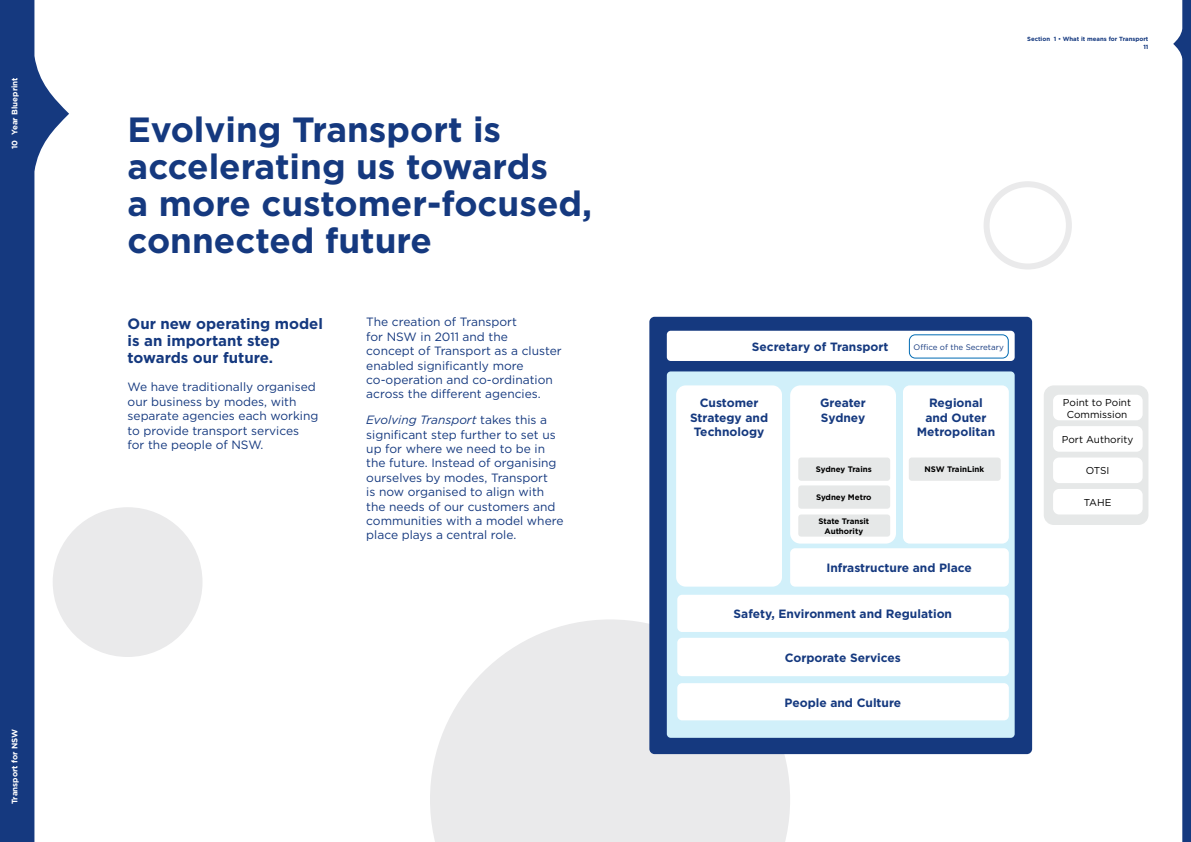
<style>
.page{position:relative;width:1191px;height:842px;background:#fff}
.page>*{position:absolute;margin:0;border:0;box-sizing:border-box;transform-origin:0 0}
.t1{font:700 35px/37px "Gotham";color:#15397f}
.Intro_paragraph{font:700 15px/17px "Gotham";color:#15397f}
.Body_copy{font:12px/14.4px "Gotham";color:#15397f}
.t2{font:700 12px/14.4px "Gotham";color:#15397f;text-align:center}
.t3{font:10px/12px "Gotham";color:#000;text-align:center}
.t4{font:700 8px/9.6px "Gotham";color:#000;text-align:center}
.t5{font:700 8px "Gotham";color:#fff}
.t6{font:8px "Gotham";color:#15397f}
.t7{font:700 6px/8.3px "Gotham";color:#15397f;text-align:right}
.s1{font-style:italic}
</style>
<div class="page">
<svg style="left:430px;top:619px;width:360px;height:223px;background:#ececed"></svg>
<div style="left:53px;top:507px;width:149px;height:150px;background:#eaeaeb;border-radius:50%"></div>
<div style="left:983px;top:181px;width:88px;height:88px;border:6px solid #eaeaeb;border-radius:50%"></div>
<svg style="left:1173px;top:0;width:18px;height:842px"></svg>
<svg style="left:0;top:0;width:69px;height:842px;fill:#15397f"></svg>
<div style="left:649px;top:317px;width:383px;height:437px;background:#15397f;border-radius:5px"></div>
<div style="left:667px;top:371px;width:347px;height:367px;background:#d1f0fa;border-radius:4px"></div>
<div style="left:1043px;top:385px;width:105px;height:140px;background:#e6e8e8;border-radius:10px"></div>
<div style="left:667px;top:331px;width:347px;height:30px;background:#fff;border-radius:4px"></div>
<div style="left:676px;top:385px;width:106px;height:202px;background:#fff;border-radius:10px"></div>
<div style="left:790px;top:385px;width:106px;height:159px;background:#fff;border-radius:10px"></div>
<div style="left:903px;top:385px;width:105px;height:159px;background:#fff;border-radius:7px"></div>
<div style="left:790px;top:548px;width:218px;height:39px;background:#fff;border-radius:5px"></div>
<div style="left:677px;top:595px;width:331px;height:37px;background:#fff;border-radius:5px"></div>
<div style="left:677px;top:638px;width:331px;height:38px;background:#fff;border-radius:5px"></div>
<div style="left:677px;top:683px;width:331px;height:37px;background:#fff;border-radius:5px"></div>
<div style="left:798px;top:457px;width:92px;height:24px;background:#e6e8e8;border-radius:3px"></div>
<div style="left:798px;top:485px;width:92px;height:24px;background:#e6e8e8;border-radius:3px"></div>
<div style="left:798px;top:514px;width:92px;height:23px;background:#e6e8e8;border-radius:3px"></div>
<div style="left:908px;top:457px;width:92px;height:24px;background:#e6e8e8;border-radius:3px"></div>
<div style="left:909px;top:334px;width:99px;height:24px;border:1px solid #006bb3;border-radius:6px"></div>
<div style="left:1053px;top:395px;width:89px;height:25px;background:#fff;border-radius:6px"></div>
<div style="left:1053px;top:426px;width:89px;height:26px;background:#fff;border-radius:6px"></div>
<div style="left:1053px;top:457px;width:89px;height:26px;background:#fff;border-radius:6px"></div>
<div style="left:1053px;top:489px;width:89px;height:25px;background:#fff;border-radius:6px"></div>
<p class="t5" style="left:9px;top:149px;width:73px;rotate:-90deg">10 Year Blueprint</p>
<p class="t5" style="left:9px;top:804px;width:77px;rotate:-90deg">Transport for NSW</p>
<h2 class="t1" style="left:128px;top:111px;width:466px">Evolving Transport is accelerating us towards<br>a more customer-focused, connected future</h2>
<p class="Intro_paragraph" style="left:128px;top:315px;width:197px">Our new operating model is an important step towards our future.</p>
<p class="Body_copy" style="left:128px;top:380px;width:192px">We have traditionally organised our business by modes, with separate agencies each working to provide transport services for the people of NSW.</p>
<p class="Body_copy" style="left:366px;top:315px;width:197px">The creation of Transport<br>for NSW in 2011 and the<br>concept of Transport as a cluster enabled significantly more co-operation and co-ordination across the different agencies.</p>
<p class="Body_copy" style="left:366px;top:412px;width:199px"><span class="s1">Evolving Transport</span> takes this a significant step further to set us up for where we need to be in the future. Instead of organising ourselves by modes, Transport<br>is now organised to align with the needs of our customers and communities with a model where place plays a central role.</p>
<p class="t7" style="left:1027px;top:34px;width:123px">Section 1 • What it means for Transport<br>11</p>
<p class="t2" style="left:752px;top:339px;width:138px">Secretary of Transport</p>
<p class="t6" style="left:913px;top:342px;width:92px">Office of the Secretary</p>
<p class="t2" style="left:690px;top:396px;width:80px">Customer<br>Strategy and<br>Technology</p>
<p class="t2" style="left:820px;top:396px;width:47px;text-align:left">Greater<br>Sydney</p>
<p class="t2" style="left:916px;top:396px;width:80px">Regional and Outer<br>Metropolitan</p>
<p class="t4" style="left:816px;top:465px;width:57px">Sydney Trains</p>
<p class="t4" style="left:816px;top:493px;width:57px">Sydney Metro</p>
<p class="t4" style="left:818px;top:516px;width:52px">State Transit<br>Authority</p>
<p class="t4" style="left:924px;top:465px;width:61px">NSW TrainLink</p>
<p class="t2" style="left:826px;top:561px;width:147px">Infrastructure and Place</p>
<p class="t2" style="left:733px;top:607px;width:220px">Safety, Environment and Regulation</p>
<p class="t2" style="left:784px;top:650px;width:118px">Corporate Services</p>
<p class="t2" style="left:784px;top:695px;width:118px">People and Culture</p>
<p class="t3" style="left:1063px;top:396px;width:70px">Point to Point<br>Commission</p>
<p class="t3" style="left:1061px;top:433px;width:73px">Port Authority</p>
<p class="t3" style="left:1085px;top:465px;width:25px">OTSI</p>
<p class="t3" style="left:1083px;top:496px;width:29px">TAHE</p>
</div>
